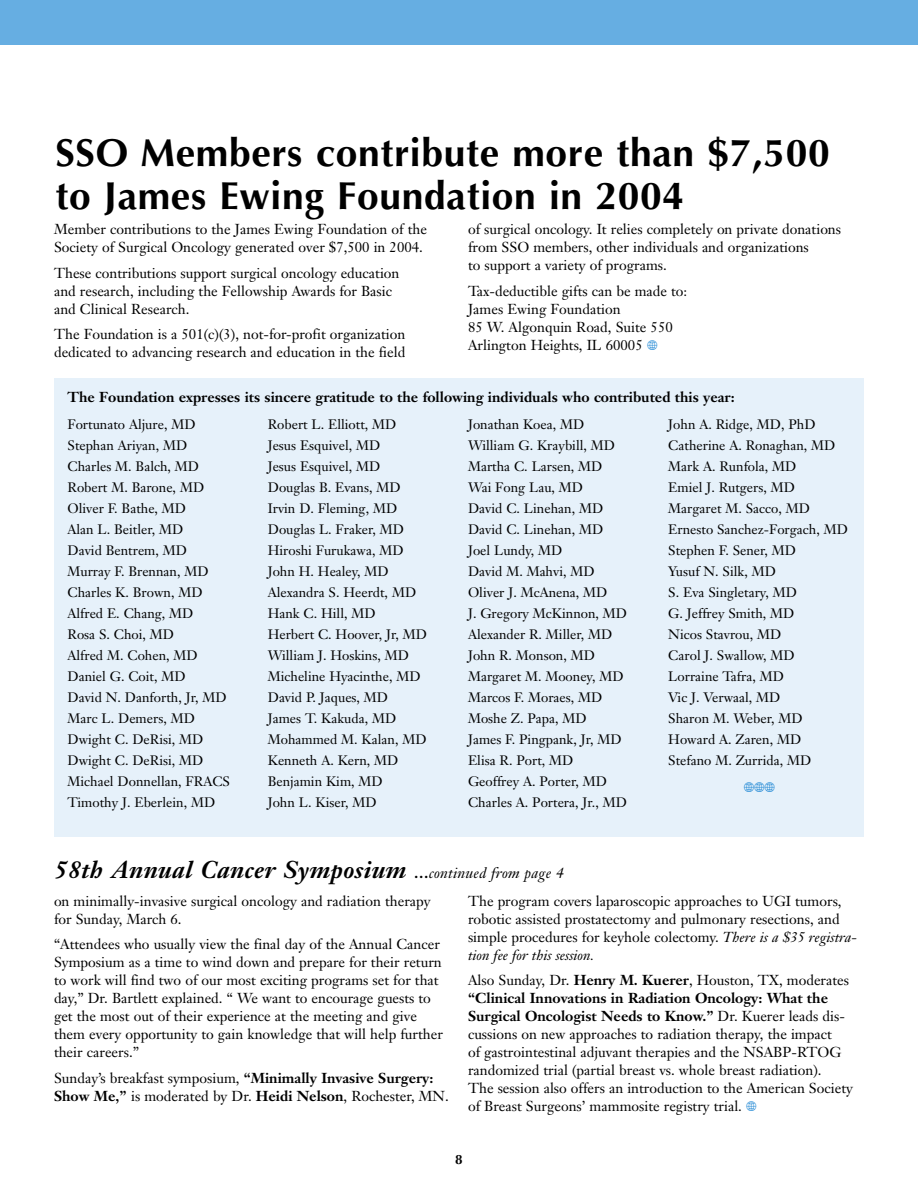
<style>
.page{position:relative;width:918px;height:1188px;background:#fff}
.page>*{position:absolute;margin:0;border:0;box-sizing:border-box;transform-origin:0 0}
.t1{font:700 39px/43.5px "Optima";letter-spacing:.015em;color:#000}
.t2{font:italic 700 24px "Janson Text";letter-spacing:.015em;color:#000}
.t3{font:14.25px/18px "Janson Text";color:#000}
.t4{font:700 14.25px "Janson Text";color:#000}
.t5{font:14.25px "Carta";color:#0077ce}
.t6{font:13.5px/21px "Janson Text";color:#000}
.t7{font:700 13.5px "Optima";color:#000}
.s1{font-family:"Carta";color:#0077ce}
.s2{font-style:normal;font-size:15px}
.s3{font-weight:400;font-size:15px}
.s4{font-weight:700}
.s5{font-style:italic}
</style>
<div class="page">
<div style="left:0;top:0;width:918px;height:45px;background:#66aee2"></div>
<div style="left:54px;top:378px;width:810px;height:459px;background:#e6f1fa"></div>
<h1 class="t1" style="left:56px;top:135px;width:776px">SSO Members contribute more than $7,500 to James Ewing Foundation in 2004</h1>
<p class="t3" style="left:54px;top:222px;width:374px">Member contributions to the James Ewing Foundation of the<br>Society of Surgical Oncology generated over $7,500 in 2004.</p>
<p class="t3" style="left:54px;top:265px;width:347px">These contributions support surgical oncology education and research, including the Fellowship Awards for Basic and Clinical Research.</p>
<p class="t3" style="left:54px;top:327px;width:353px">The Foundation is a 501(c)(3), not-for-profit organization dedicated to advancing research and education in the field</p>
<p class="t3" style="left:468px;top:222px;width:375px">of surgical oncology. It relies completely on private donations from SSO members, other individuals and organizations<br>to support a variety of programs.</p>
<p class="t3" style="left:468px;top:283px;width:221px">Tax-deductible gifts can be made to:<br>James Ewing Foundation<br>85 W. Algonquin Road, Suite 550<br>Arlington Heights, IL 60005 <span class="s1">-</span></p>
<p class="t4" style="left:67px;top:391px;width:669px">The Foundation expresses its sincere gratitude to the following individuals who contributed this year:</p>
<p class="t6" style="left:68px;top:415px;width:164px">Fortunato Aljure, MD<br>Stephan Ariyan, MD<br>Charles M. Balch, MD<br>Robert M. Barone, MD<br>Oliver F. Bathe, MD<br>Alan L. Beitler, MD<br>David Bentrem, MD<br>Murray F. Brennan, MD<br>Charles K. Brown, MD<br>Alfred E. Chang, MD<br>Rosa S. Choi, MD<br>Alfred M. Cohen, MD<br>Daniel G. Coit, MD<br>David N. Danforth, Jr, MD<br>Marc L. Demers, MD<br>Dwight C. DeRisi, MD<br>Dwight C. DeRisi, MD<br>Michael Donnellan, FRACS<br>Timothy J. Eberlein, MD</p>
<p class="t6" style="left:268px;top:415px;width:161px">Robert L. Elliott, MD<br>Jesus Esquivel, MD<br>Jesus Esquivel, MD<br>Douglas B. Evans, MD<br>Irvin D. Fleming, MD<br>Douglas L. Fraker, MD<br>Hiroshi Furukawa, MD<br>John H. Healey, MD<br>Alexandra S. Heerdt, MD<br>Hank C. Hill, MD<br>Herbert C. Hoover, Jr, MD<br>William J. Hoskins, MD<br>Micheline Hyacinthe, MD<br>David P. Jaques, MD<br>James T. Kakuda, MD<br>Mohammed M. Kalan, MD<br>Kenneth A. Kern, MD<br>Benjamin Kim, MD<br>John L. Kiser, MD</p>
<p class="t6" style="left:468px;top:415px;width:161px">Jonathan Koea, MD<br>William G. Kraybill, MD<br>Martha C. Larsen, MD<br>Wai Fong Lau, MD<br>David C. Linehan, MD<br>David C. Linehan, MD<br>Joel Lundy, MD<br>David M. Mahvi, MD<br>Oliver J. McAnena, MD<br>J. Gregory McKinnon, MD<br>Alexander R. Miller, MD<br>John R. Monson, MD<br>Margaret M. Mooney, MD<br>Marcos F. Moraes, MD<br>Moshe Z. Papa, MD<br>James F. Pingpank, Jr, MD<br>Elisa R. Port, MD<br>Geoffrey A. Porter, MD<br>Charles A. Portera, Jr., MD</p>
<p class="t6" style="left:668px;top:415px;width:181px">John A. Ridge, MD, PhD<br>Catherine A. Ronaghan, MD<br>Mark A. Runfola, MD<br>Emiel J. Rutgers, MD<br>Margaret M. Sacco, MD<br>Ernesto Sanchez-Forgach, MD<br>Stephen F. Sener, MD<br>Yusuf N. Silk, MD<br>S. Eva Singletary, MD<br>G. Jeffrey Smith, MD<br>Nicos Stavrou, MD<br>Carol J. Swallow, MD<br>Lorraine Tafra, MD<br>Vic J. Verwaal, MD<br>Sharon M. Weber, MD<br>Howard A. Zaren, MD<br>Stefano M. Zurrida, MD</p>
<p class="t5" style="left:744px;top:779px;width:33px">---</p>
<h2 class="t2" style="left:54px;top:861px;width:511px">58th Annual Cancer Symposium <span class="s2">…</span><span class="s3">continued from page 4</span></h2>
<p class="t3" style="left:54px;top:893px;width:378px">on minimally-invasive surgical oncology and radiation therapy for Sunday, March 6.</p>
<p class="t3" style="left:54px;top:937px;width:390px">“Attendees who usually view the final day of the Annual Cancer Symposium as a time to wind down and prepare for their return to work will find two of our most exciting programs set for that day,” Dr. Bartlett explained. “ We want to encourage guests to get the most out of their experience at the meeting and give them every opportunity to gain knowledge that will help further their careers.”</p>
<p class="t3" style="left:54px;top:1070px;width:396px">Sunday’s breakfast symposium, <span class="s4">“Minimally Invasive Surgery:<br>Show Me,”</span> is moderated by Dr. <span class="s4">Heidi Nelson</span>, Rochester, MN.</p>
<p class="t3" style="left:468px;top:893px;width:391px">The program covers laparoscopic approaches to UGI tumors, robotic assisted prostatectomy and pulmonary resections, and simple procedures for keyhole colectomy. <span class="s5">There is a $35 registra&shy;tion fee for this session.</span></p>
<p class="t3" style="left:468px;top:973px;width:387px">Also Sunday, Dr. <span class="s4">Henry M. Kuerer</span>, Houston, TX, moderates <span class="s4">“Clinical Innovations in Radiation Oncology: What the Surgical Oncologist Needs to Know.”</span> Dr. Kuerer leads dis&shy;cussions on new approaches to radiation therapy, the impact<br>of gastrointestinal adjuvant therapies and the NSABP-RTOG randomized trial (partial breast vs. whole breast radiation).<br>The session also offers an introduction to the American Society of Breast Surgeons’ mammosite registry trial. <span class="s1">-</span></p>
<p class="t7" style="left:455px;top:1154px;width:9px">8</p>
</div>
